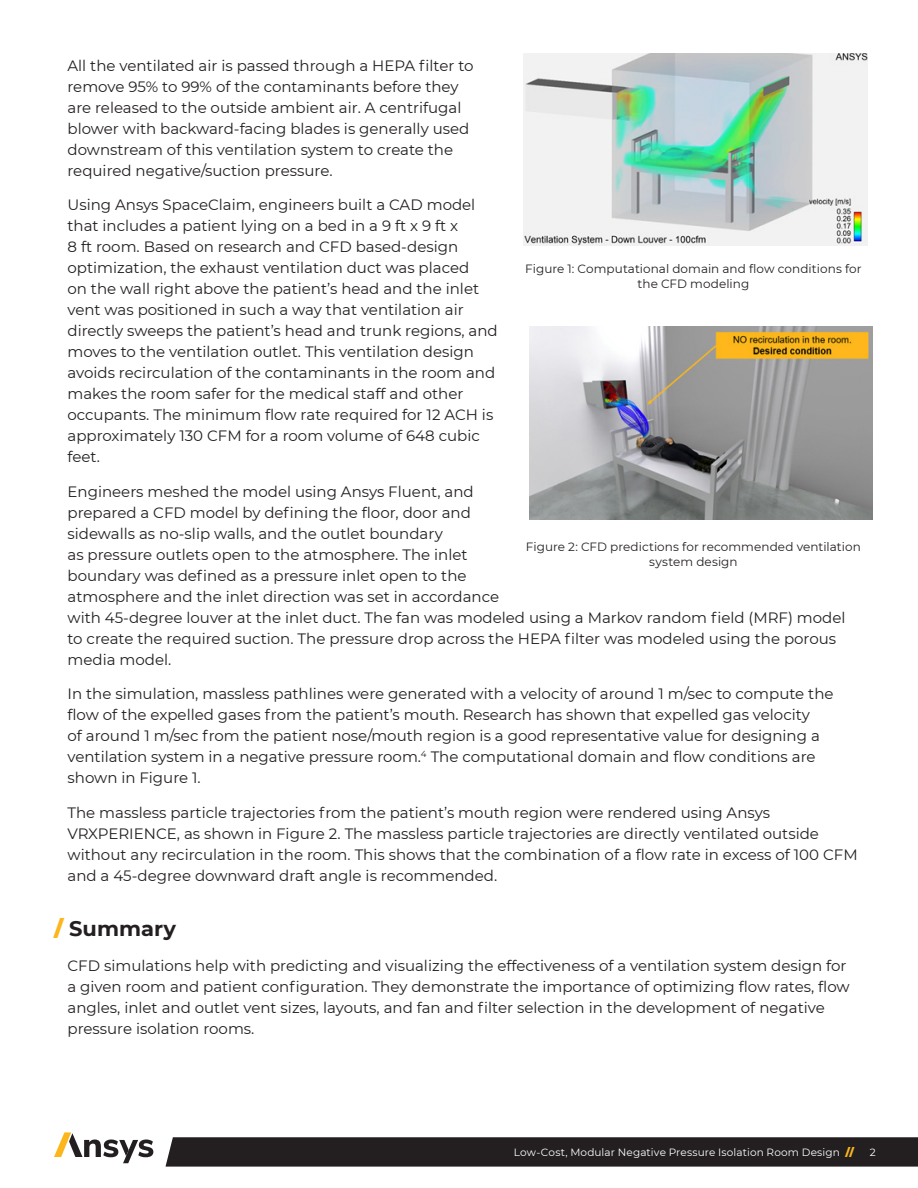
<style>
.page{position:relative;width:918px;height:1188px;background:#fff}
.page>*{position:absolute;margin:0;border:0;box-sizing:border-box;transform-origin:0 0}
.t1{font:700 21px "Montserrat";color:#231f20}
.t2{font:15px/21px "Montserrat";color:#231f20}
.t3{font:12px/15px "Montserrat";letter-spacing:.005em;color:#231f20;text-align:center}
.t4{font:10.5px "Montserrat";letter-spacing:.01em;color:#fff}
.s1{font-weight:900;color:#fcb61c}
</style>
<div class="page">
<svg style="left:166px;top:1137px;width:752px;height:30px;background:#282425"></svg>
<svg style="left:54px;top:1132px;width:99px;height:31px"></svg>
<img style="left:524px;top:54px;width:343px;height:191px">
<img style="left:529px;top:327px;width:344px;height:193px">
<p class="t2" style="left:68px;top:54px;width:408px">All the ventilated air is passed through a HEPA filter to remove 95% to 99% of the contaminants before they are released to the outside ambient air. A centrifugal blower with backward-facing blades is generally used downstream of this ventilation system to create the required negative/suction pressure.</p>
<p class="t2" style="left:68px;top:194px;width:432px">Using Ansys SpaceClaim, engineers built a CAD model that includes a patient lying on a bed in a 9 ft x 9 ft x<br>8 ft room. Based on research and CFD based-design optimization, the exhaust ventilation duct was placed<br>on the wall right above the patient’s head and the inlet vent was positioned in such a way that ventilation air directly sweeps the patient’s head and trunk regions, and moves to the ventilation outlet. This ventilation design avoids recirculation of the contaminants in the room and makes the room safer for the medical staff and other occupants. The minimum flow rate required for 12 ACH is approximately 130 CFM for a room volume of 648 cubic feet.</p>
<p class="t2" style="left:68px;top:480px;width:779px">Engineers meshed the model using Ansys Fluent, and<br>prepared a CFD model by defining the floor, door and<br>sidewalls as no-slip walls, and the outlet boundary<br>as pressure outlets open to the atmosphere. The inlet<br>boundary was defined as a pressure inlet open to the<br>atmosphere and the inlet direction was set in accordance<br>with 45-degree louver at the inlet duct. The fan was modeled using a Markov random field (MRF) model to create the required suction. The pressure drop across the HEPA filter was modeled using the porous media model.</p>
<p class="t2" style="left:68px;top:683px;width:768px">In the simulation, massless pathlines were generated with a velocity of around 1 m/sec to compute the flow of the expelled gases from the patient’s mouth. Research has shown that expelled gas velocity<br>of around 1 m/sec from the patient nose/mouth region is a good representative value for designing a ventilation system in a negative pressure room.<sup>4</sup> The computational domain and flow conditions are shown in Figure 1.</p>
<p class="t2" style="left:68px;top:801px;width:792px">The massless particle trajectories from the patient’s mouth region were rendered using Ansys VRXPERIENCE, as shown in Figure 2. The massless particle trajectories are directly ventilated outside without any recirculation in the room. This shows that the combination of a flow rate in excess of 100 CFM and a 45-degree downward draft angle is recommended.</p>
<p class="t1" style="left:54px;top:914px;width:123px"><span class="s1">/</span> Summary</p>
<p class="t2" style="left:68px;top:954px;width:784px">CFD simulations help with predicting and visualizing the effectiveness of a ventilation system design for a given room and patient configuration. They demonstrate the importance of optimizing flow rates, flow angles, inlet and outlet vent sizes, layouts, and fan and filter selection in the development of negative pressure isolation rooms.</p>
<p class="t3" style="left:525px;top:261px;width:338px">Figure 1: Computational domain and flow conditions for the CFD modeling</p>
<p class="t3" style="left:526px;top:539px;width:336px">Figure 2: CFD predictions for recommended ventilation system design</p>
<p class="t4" style="left:514px;top:1145px;width:342px">Low-Cost, Modular Negative Pressure Isolation Room Design <span class="s1">//</span></p>
<p class="t4" style="left:870px;top:1145px;width:7px">2</p>
</div>
